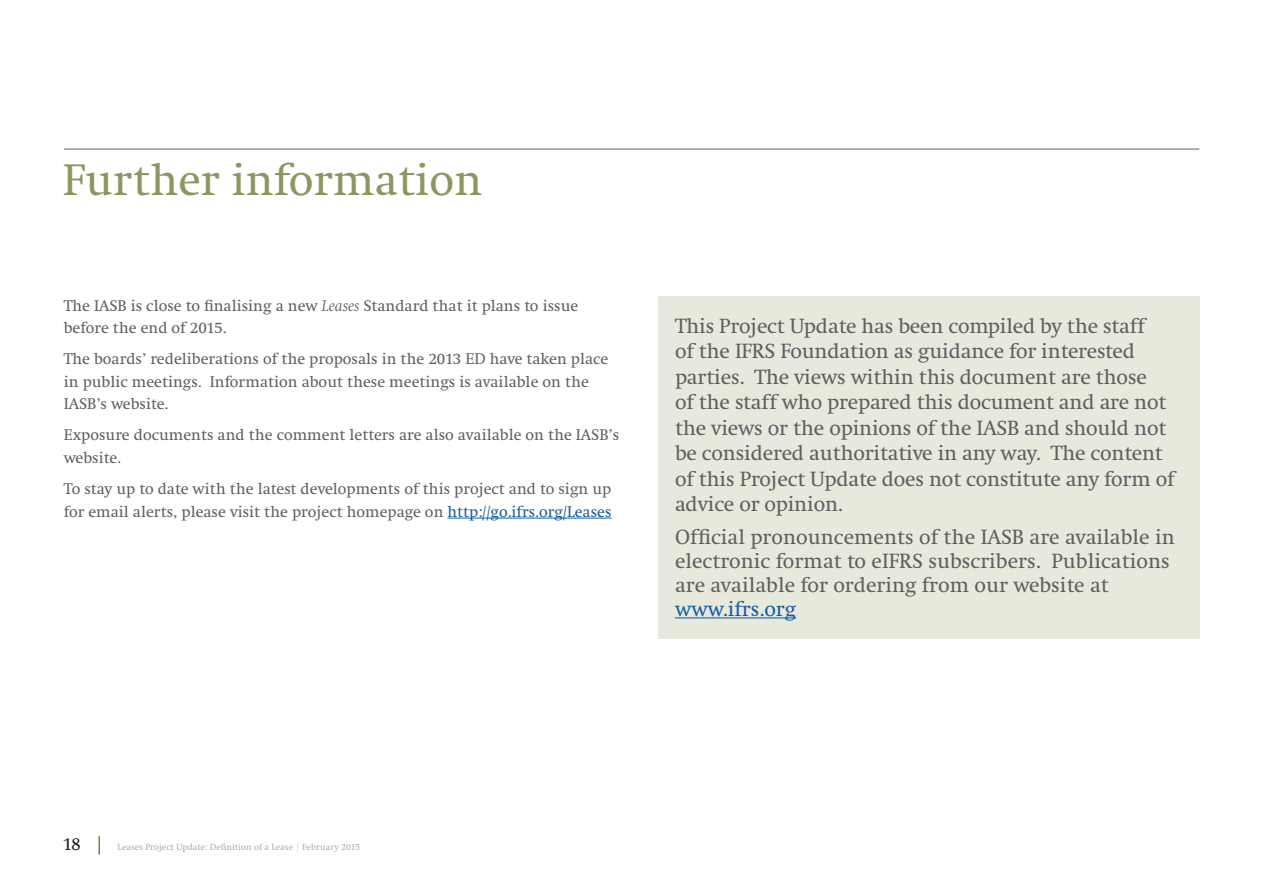
<style>
.page{position:relative;width:1263px;height:893px;background:#fff}
.page>*{position:absolute;margin:0;border:0;box-sizing:border-box;transform-origin:0 0}
.LEVEL_1_HEADING{font:45px "Swift LT Pro";color:#8a9760}
.IMPORTANT_INFO_PAGE{font:21px/25.5px "Swift LT Pro";letter-spacing:-.01em;color:#5f5f62}
.BODY_COPY_10_5PT{font:15.75px/22.5px "Swift LT Pro";color:#5f5f62}
.t1{font:9px "Swift LT Pro";color:#abacb0}
.s1{font-style:italic}
.s2{color:#175d9e}
.s3{font-size:18px;color:#231f20}
.s4{font-size:18px;color:#4f6615}
.s5{color:#d3d4d6}
</style>
<div class="page">
<hr style="left:64px;top:149px;width:1135px;height:1px;background:#5f5f62">
<div style="left:658px;top:297px;width:541px;height:342px;background:#e6e9db"></div>
<hr style="left:675px;top:617px;width:121px;height:1px;background:#175d9e">
<hr style="left:447px;top:518px;width:165px;height:1px;background:#175d9e">
<p class="LEVEL_1_HEADING" style="left:63px;top:154px;width:421px">Further information</p>
<p class="BODY_COPY_10_5PT" style="left:64px;top:294px;width:516px">The IASB is close to finalising a new <span class="s1">Leases</span> Standard that it plans to issue before the end of 2015.</p>
<p class="BODY_COPY_10_5PT" style="left:64px;top:348px;width:546px">The boards’ redeliberations of the proposals in the 2013 ED have taken place in public meetings. Information about these meetings is available on the<br>IASB’s website.</p>
<p class="BODY_COPY_10_5PT" style="left:64px;top:424px;width:557px">Exposure documents and the comment letters are also available on the IASB’s website.</p>
<p class="BODY_COPY_10_5PT" style="left:64px;top:478px;width:549px">To stay up to date with the latest developments of this project and to sign up for email alerts, please visit the project homepage on <span class="s2">http://go.ifrs.org/Leases</span></p>
<p class="IMPORTANT_INFO_PAGE" style="left:675px;top:313px;width:501px">This Project Update has been compiled by the staff<br>of the IFRS Foundation as guidance for interested parties. The views within this document are those<br>of the staff who prepared this document and are not the views or the opinions of the IASB and should not be considered authoritative in any way. The content of this Project Update does not constitute any form of advice or opinion.</p>
<p class="IMPORTANT_INFO_PAGE" style="left:675px;top:525px;width:501px;line-height:24px">Official pronouncements of the IASB are available in electronic format to eIFRS subscribers. Publications are available for ordering from our website at <span class="s2">www.ifrs.org</span></p>
<p class="t1" style="left:63px;top:842px;width:299px"><span class="s3">18</span> <span class="s4">|</span> Leases Project Update: Definition of a Lease <span class="s5">|</span> February 2015</p>
</div>
